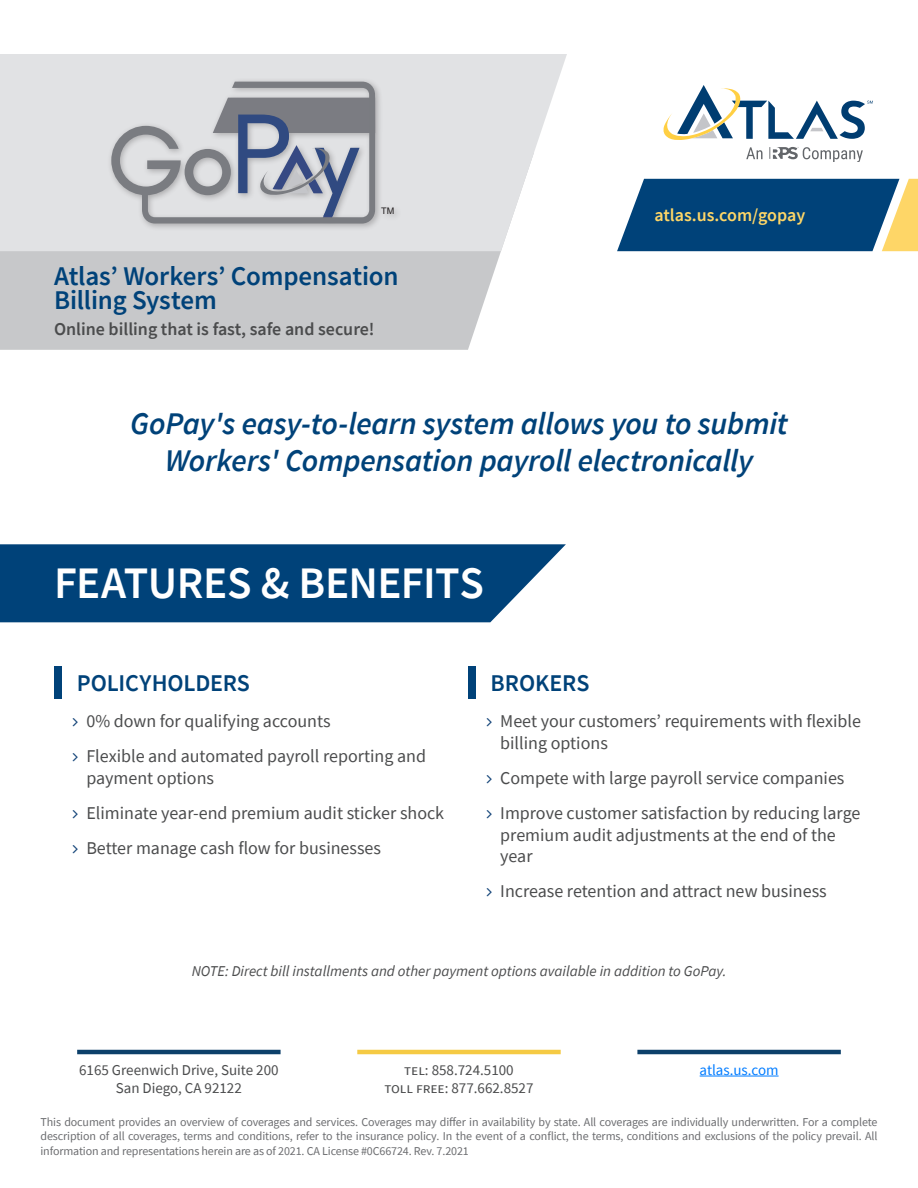
<style>
.page{position:relative;width:918px;height:1188px;background:#fff}
.page>*{position:absolute;margin:0;border:0;box-sizing:border-box;transform-origin:0 0}
.Main_Title{font:600 45px "Source Sans Pro";letter-spacing:-.01em;color:#fff}
.Subtitle{font:italic 600 31.5px/37.8px "Source Sans Pro";letter-spacing:-.01em;color:#004279;text-align:center}
.Main_Title-2{font:600 27px/24px "Source Sans Pro";letter-spacing:-.005em;color:#004279}
.Subtitle-2{font:600 24px "Source Sans Pro";letter-spacing:-.005em;color:#004279}
.t1{font:18px/21.6px "Source Sans Pro";color:#4b4c4d}
.Body{font:600 18px "Source Sans Pro";color:#4b4c4d}
.Body-2{font:600 18px "Source Sans Pro";color:#fed667}
.t2{font:15px/18px "Source Sans Pro";color:#4b4c4d;text-align:center}
.Body-3{font:italic 15px "Source Sans Pro";color:#4b4c4d}
.t3{font:15px "Source Sans Pro";color:#007cff}
.t4{font:12px/14.4px "Source Sans Pro";letter-spacing:-.01em;color:#6c6d70;text-align:justify}
.t5{font:9.15px "Arial";color:#231f20}
</style>
<div class="page">
<hr style="left:700px;top:1076px;width:79px;height:1px;background:#007cff">
<hr style="left:77px;top:1050px;width:204px;height:4px;background:#0d406a">
<hr style="left:637px;top:1050px;width:204px;height:4px;background:#0d406a">
<hr style="left:357px;top:1050px;width:204px;height:4px;background:#f5ca44">
<div style="left:468px;top:666px;width:8px;height:33px;background:#004279"></div>
<div style="left:54px;top:666px;width:8px;height:33px;background:#004279"></div>
<div style="left:0;top:251px;width:501px;height:99px;background:#c7c8ca"></div>
<svg style="left:0;top:54px;width:567px;height:197px;background:#e4e5e7"></svg>
<div style="left:107px;top:77px;width:295px;height:154px;background:#231f20;opacity:.29"></div>
<svg style="left:111px;top:82px;width:264px;height:142px;background:#b0b4bb"></svg>
<svg style="left:617px;top:179px;width:301px;height:72px;background:#265b81"></svg>
<svg style="left:0;top:544px;width:566px;height:78px;background:#114f82"></svg>
<svg style="left:746px;top:147px;width:16px;height:12px"></svg>
<svg style="left:769px;top:147px;width:94px;height:15px"></svg>
<svg style="left:663px;top:85px;width:210px;height:55px"></svg>
<p class="t5" style="left:381px;top:205px;width:15px">TM</p>
<p class="Main_Title-2" style="left:54px;top:264px;width:346px">Atlas’ Workers’ Compensation<br>Billing System</p>
<p class="Body" style="left:54px;top:317px;width:322px">Online billing that is fast, safe and secure!</p>
<p class="Body-2" style="left:654px;top:204px;width:152px">atlas.us.com/gopay</p>
<p class="Subtitle" style="left:130px;top:404px;width:659px">GoPay's easy-to-learn system allows you to submit<br>Workers' Compensation payroll electronically</p>
<p class="Main_Title" style="left:54px;top:553px;width:432px">FEATURES &amp; BENEFITS</p>
<p class="Subtitle-2" style="left:77px;top:668px;width:175px">POLICYHOLDERS</p>
<p class="Subtitle-2" style="left:491px;top:668px;width:100px">BROKERS</p>
<p class="t1" style="left:500px;top:710px;width:362px">Meet your customers’ requirements with flexible billing options</p>
<p class="t1" style="left:500px;top:767px;width:346px">Compete with large payroll service companies</p>
<p class="t1" style="left:500px;top:802px;width:362px">Improve customer satisfaction by reducing large premium audit adjustments at the end of the year</p>
<p class="t1" style="left:500px;top:880px;width:328px">Increase retention and attract new business</p>
<p class="t1" style="left:86px;top:710px;width:246px">0% down for qualifying accounts</p>
<p class="t1" style="left:86px;top:745px;width:341px">Flexible and automated payroll reporting and payment options</p>
<p class="t1" style="left:86px;top:802px;width:359px">Eliminate year-end premium audit sticker shock</p>
<p class="t1" style="left:86px;top:837px;width:296px">Better manage cash flow for businesses</p>
<p class="Body-3" style="left:192px;top:961px;width:536px">NOTE: Direct bill installments and other payment options available in addition to GoPay.</p>
<p class="t2" style="left:79px;top:1061px;width:201px">6165 Greenwich Drive, Suite 200<br>San Diego, CA 92122</p>
<p class="t2" style="left:404px;top:1061px;width:111px">tel: 858.724.5100</p>
<p class="t3" style="left:700px;top:1060px;width:80px">atlas.us.com</p>
<p class="t2" style="left:384px;top:1079px;width:151px">toll free: 877.662.8527</p>
<p class="t4" style="left:40px;top:1114px;width:839px">This document provides an overview of coverages and services. Coverages may differ in availability by state. All coverages are individually underwritten. For a complete description of all coverages, terms and conditions, refer to the insurance policy. In the event of a conflict, the terms, conditions and exclusions of the policy prevail. All information and representations herein are as of 2021. CA License #0C66724. Rev. 7.2021</p>
</div>
